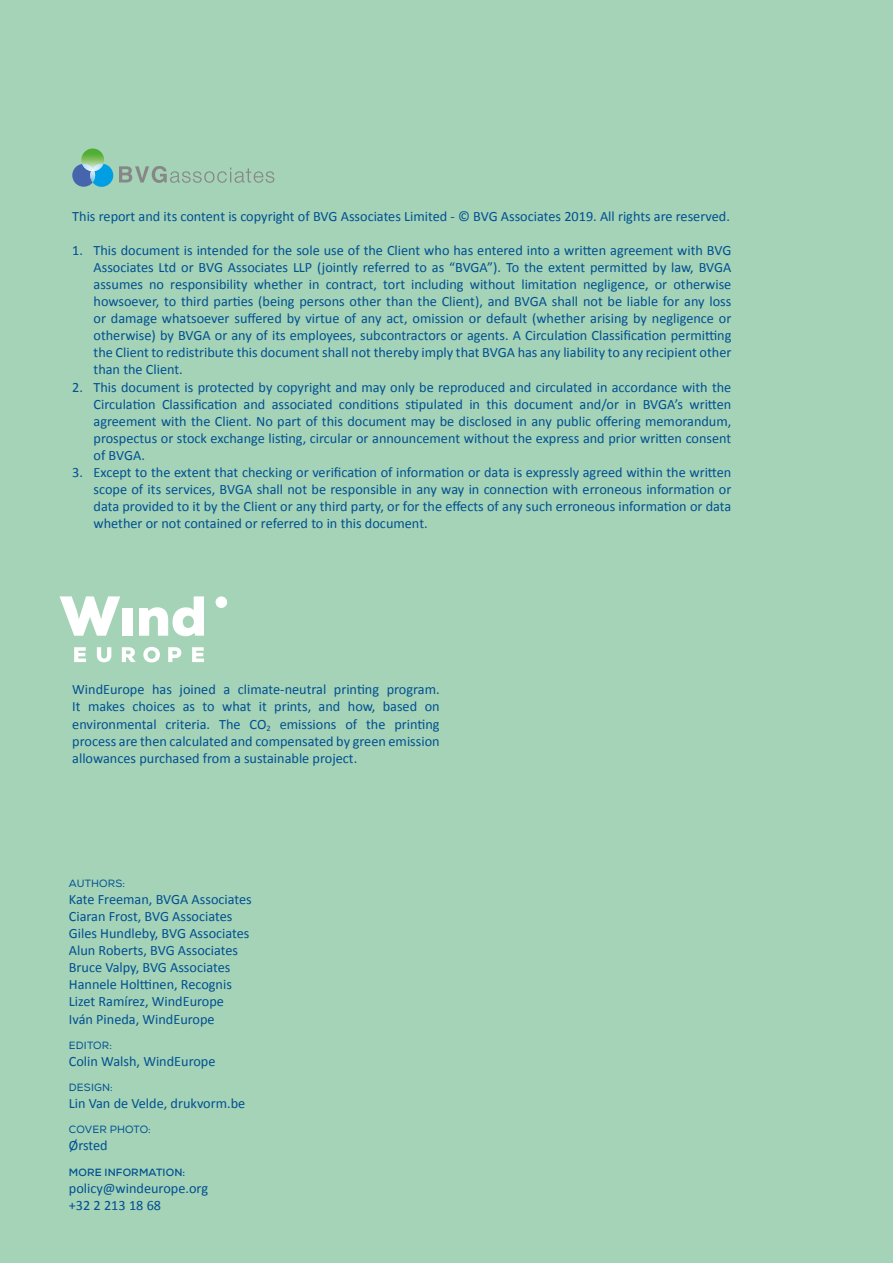
<style>
.page{position:relative;width:893px;height:1263px;background:#a5d3b7}
.page>*{position:absolute;margin:0;border:0;box-sizing:border-box;transform-origin:0 0}
.t1{font:14.25px/17.1px "Calibri";color:#005092;text-align:justify}
.t2{font:10.5px "Nexa";letter-spacing:.015em;color:#005092}
.t3{font:700 10.5px "Nexa";letter-spacing:.015em;color:#005092}
</style>
<div class="page">
<svg style="left:60px;top:596px;width:60px;height:40px"></svg>
<div style="left:216px;top:596px;width:11px;height:12px;background:#fff;border-radius:50%"></div>
<svg style="left:74px;top:647px;width:12px;height:15px"></svg>
<svg style="left:122px;top:647px;width:14px;height:15px"></svg>
<svg style="left:143px;top:647px;width:17px;height:15px"></svg>
<svg style="left:168px;top:647px;width:13px;height:15px"></svg>
<svg style="left:192px;top:647px;width:12px;height:15px"></svg>
<div style="left:122px;top:608px;width:10px;height:28px;background:#fff"></div>
<svg style="left:139px;top:596px;width:65px;height:40px"></svg>
<svg style="left:97px;top:647px;width:14px;height:15px"></svg>
<svg style="left:72px;top:148px;width:41px;height:39px"></svg>
<svg style="left:119px;top:166px;width:155px;height:17px"></svg>
<p class="t1" style="left:72px;top:207px;width:659px">This report and its content is copyright of BVG Associates Limited - © BVG Associates 2019. All rights are reserved.</p>
<p class="t1" style="left:94px;top:242px;width:639px;text-indent:-21px">1. This document is intended for the sole use of the Client who has entered into a written agreement with BVG Associates Ltd or BVG Associates LLP (jointly referred to as “BVGA”). To the extent permitted by law, BVGA assumes no responsibility whether in contract, tort including without limitation negligence, or otherwise howsoever, to third parties (being persons other than the Client), and BVGA shall not be liable for any loss or damage whatsoever suffered by virtue of any act, omission or default (whether arising by negligence or otherwise) by BVGA or any of its employees, subcontractors or agents. A Circulation Classification permitting the Client to redistribute this document shall not thereby imply that BVGA has any liability to any recipient other than the Client.</p>
<p class="t1" style="left:94px;top:378px;width:639px;text-indent:-21px">2. This document is protected by copyright and may only be reproduced and circulated in accordance with the Circulation Classification and associated conditions stipulated in this document and/or in BVGA’s written agreement with the Client. No part of this document may be disclosed in any public offering memorandum, prospectus or stock exchange listing, circular or announcement without the express and prior written consent of BVGA.</p>
<p class="t1" style="left:94px;top:464px;width:639px;text-indent:-21px">3. Except to the extent that checking or verification of information or data is expressly agreed within the written scope of its services, BVGA shall not be responsible in any way in connection with erroneous information or data provided to it by the Client or any third party, or for the effects of any such erroneous information or data whether or not contained or referred to in this document.</p>
<p class="t1" style="left:72px;top:681px;width:369px">WindEurope has joined a climate-neutral printing program.<br>It makes choices as to what it prints, and how, based on environmental criteria. The CO<sub>2</sub> emissions of the printing process are then calculated and compensated by green emission allowances purchased from a sustainable project.</p>
<p class="t2" style="left:69px;top:877px;width:58px">AUTHORS:</p>
<p class="t1" style="left:69px;top:890px;width:184px;text-align:left">Kate Freeman, BVGA Associates<br>Ciaran Frost, BVG Associates<br>Giles Hundleby, BVG Associates<br>Alun Roberts, BVG Associates<br>Bruce Valpy, BVG Associates<br>Hannele Holttinen, Recognis<br>Lizet Ramírez, WindEurope<br>Iván Pineda, WindEurope</p>
<p class="t2" style="left:69px;top:1039px;width:44px">EDITOR:</p>
<p class="t1" style="left:69px;top:1052px;width:148px">Colin Walsh, WindEurope</p>
<p class="t2" style="left:69px;top:1081px;width:45px">DESIGN:</p>
<p class="t1" style="left:69px;top:1095px;width:178px">Lin Van de Velde, drukvorm.be</p>
<p class="t2" style="left:69px;top:1123px;width:83px">COVER PHOTO:</p>
<p class="t1" style="left:69px;top:1137px;width:40px">Ørsted</p>
<p class="t3" style="left:69px;top:1165px;width:118px">MORE INFORMATION:</p>
<p class="t1" style="left:69px;top:1179px;width:141px">policy@windeurope.org +32 2 213 18 68</p>
</div>
